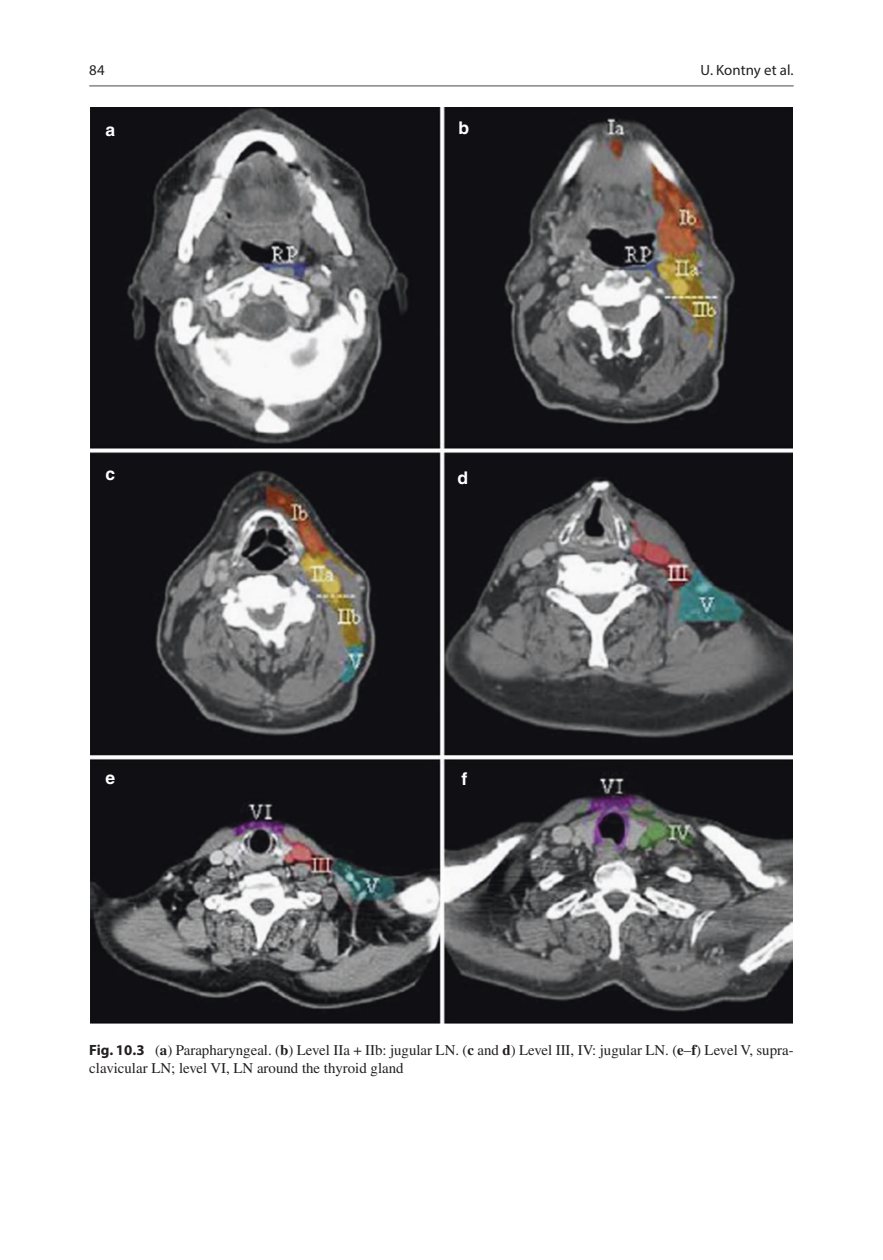
<style>
.page{position:relative;width:883px;height:1260px;background:#fff}
.page>*{position:absolute;margin:0;border:0;box-sizing:border-box;transform-origin:0 0}
.t1{font:700 17.5px "Helvetica";color:#fff}
.t2{font:14.88px/17.5px "Times LT Std";color:#231f20}
.t3{font:14.88px "Myriad Pro Regular 2";letter-spacing:.005em;color:#231f20}
.t4{font:14.88px "Myriad Pro";color:#231f20}
.s1{font-family:"Myriad Pro";font-weight:700}
.s2{font-weight:700}
</style>
<div class="page">
<img style="left:90px;top:107px;width:703px;height:917px">
<hr style="left:89px;top:85px;width:705px;height:2px;background:#939598">
<p class="t4" style="left:89px;top:61px;width:17px">84</p>
<p class="t1" style="left:105px;top:119px;width:11px">a</p>
<p class="t1" style="left:458px;top:117px;width:12px">b</p>
<p class="t1" style="left:105px;top:463px;width:11px">c</p>
<p class="t1" style="left:457px;top:467px;width:12px">d</p>
<p class="t1" style="left:105px;top:767px;width:11px">e</p>
<p class="t1" style="left:461px;top:768px;width:7px">f</p>
<p class="t3" style="left:701px;top:61px;width:95px">U. Kontny et al.</p>
<p class="t2" style="left:89px;top:1042px;width:706px"><span class="s1">Fig. 10.3</span> (<span class="s2">a</span>) Parapharyngeal. (<span class="s2">b</span>) Level IIa + IIb: jugular LN. (<span class="s2">c</span> and <span class="s2">d</span>) Level III, IV: jugular LN. (<span class="s2">e</span>–<span class="s2">f</span>) Level V, supra&shy;clavicular LN; level VI, LN around the thyroid gland</p>
</div>
